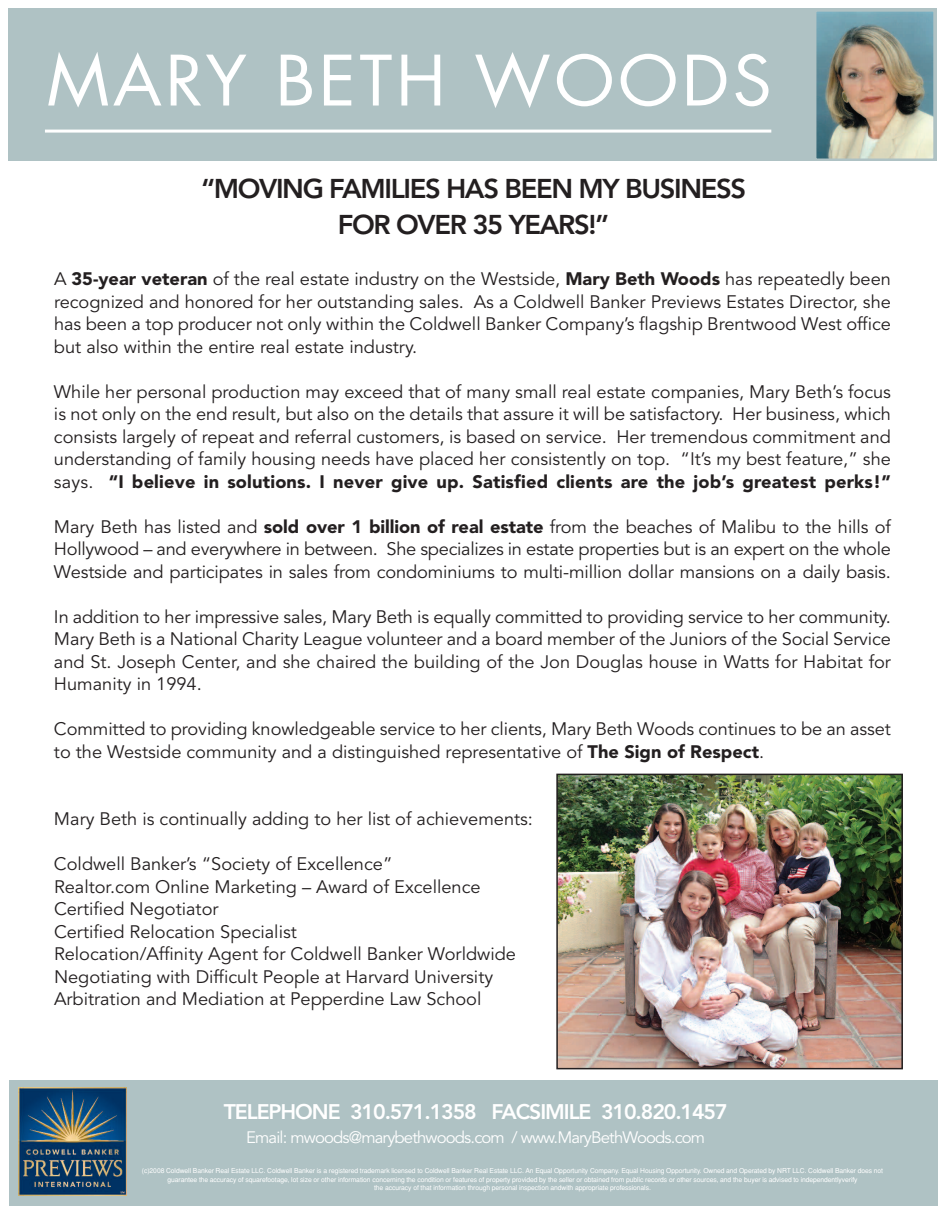
<style>
.page{position:relative;width:945px;height:1215px;background:#fff}
.page>*{position:absolute;margin:0;border:0;box-sizing:border-box;transform-origin:0 0}
.t1{font:67.5px "Futura";letter-spacing:.05em;color:#fff;scale:1.04 1}
.t2{font:800 27px/36px "Avenir";letter-spacing:-.05em;color:#231f20;text-align:center}
.t3{font:800 21px "Avenir";letter-spacing:-.05em;color:#fff}
.t4{font:18px/22.5px "Avenir";color:#231f20;text-align:justify}
.t5{font:16.5px "Avenir";letter-spacing:-.05em;color:#fff}
.t6{font:6.75px/8.2px "Helvetica";letter-spacing:-.01em;color:#fff;text-align:center}
.s1{font-weight:900}
.s2{font-size:7.05px}
</style>
<div class="page">
<div style="left:10px;top:1080px;width:928px;height:125px;background:#afc2c4"></div>
<div style="left:8px;top:9px;width:929px;height:152px;background:#afc2c4"></div>
<hr style="left:45px;top:130px;width:726px;height:3px;background:#fff">
<img style="left:818px;top:13px;width:114px;height:144px">
<div style="left:815px;top:10px;width:120px;height:150px;border:2px solid #afc2c4"></div>
<img style="left:19px;top:1088px;width:108px;height:108px">
<img style="left:559px;top:777px;width:341px;height:289px">
<div style="left:556px;top:774px;width:347px;height:295px;border:2px solid #231f20"></div>
<h1 class="t1" style="left:47px;top:50px;width:699px">MARY BETH WOODS</h1>
<h2 class="t2" style="left:201px;top:173px;width:547px">“MOVING FAMILIES HAS BEEN MY BUSINESS<br>FOR OVER 35 YEARS!”</h2>
<p class="t4" style="left:54px;top:269px;width:839px">A <span class="s1">35-year veteran</span> of the real estate industry on the Westside, <span class="s1">Mary Beth Woods</span> has repeatedly been recognized and honored for her outstanding sales. As a Coldwell Banker Previews Estates Director, she has been a top producer not only within the Coldwell Banker Company’s flagship Brentwood West office but also within the entire real estate industry.</p>
<p class="t4" style="left:54px;top:382px;width:839px">While her personal production may exceed that of many small real estate companies, Mary Beth’s focus is not only on the end result, but also on the details that assure it will be satisfactory. Her business, which consists largely of repeat and referral customers, is based on service. Her tremendous commitment and understanding of family housing needs have placed her consistently on top. “It’s my best feature,” she says. <span class="s1">“I believe in solutions. I never give up. Satisfied clients are the job’s greatest perks!”</span></p>
<p class="t4" style="left:54px;top:517px;width:839px">Mary Beth has listed and <span class="s1">sold over 1 billion of real estate</span> from the beaches of Malibu to the hills of Hollywood – and everywhere in between. She specializes in estate properties but is an expert on the whole Westside and participates in sales from condominiums to multi-million dollar mansions on a daily basis.</p>
<p class="t4" style="left:54px;top:607px;width:839px">In addition to her impressive sales, Mary Beth is equally committed to providing service to her community.<br>Mary Beth is a National Charity League volunteer and a board member of the Juniors of the Social Service and St. Joseph Center, and she chaired the building of the Jon Douglas house in Watts for Habitat for Humanity in 1994.</p>
<p class="t4" style="left:54px;top:719px;width:838px">Committed to providing knowledgeable service to her clients, Mary Beth Woods continues to be an asset to the Westside community and a distinguished representative of <span class="s1">The Sign of Respect</span>.</p>
<p class="t4" style="left:54px;top:809px;width:481px">Mary Beth is continually adding to her list of achievements:</p>
<p class="t4" style="left:54px;top:854px;width:464px;text-align:left">Coldwell Banker’s “Society of Excellence”<br>Realtor.com Online Marketing – Award of Excellence Certified Negotiator<br>Certified Relocation Specialist<br>Relocation/Affinity Agent for Coldwell Banker Worldwide Negotiating with Difficult People at Harvard University Arbitration and Mediation at Pepperdine Law School</p>
<p class="t3" style="left:224px;top:1103px;width:506px">TELEPHONE 310.571.1358 FACSIMILE 310.820.1457</p>
<p class="t5" style="left:246px;top:1130px;width:461px">Email: mwoods@marybethwoods.com / www.MaryBethWoods.com</p>
<p class="t6" style="left:142px;top:1167px;width:743px">(c)2008 Coldwell Banker Real Estate LLC. Coldwell Banker is a registered trademark licensed to Coldwell Banker Real Estate LLC. An Equal Opportunity Company. Equal Housing Opportunity. Owned and Operated by NRT LLC. Coldwell Banker does not guarantee the accuracy of squarefootage, lot size or other information concerning the condition or features of property provided by the seller or obtained from public records or other sources, and the buyer is advised to independentlyverify<br>the accuracy of that information through personal inspection andwith appropriate professionals<span class="s2">.</span></p>
</div>
